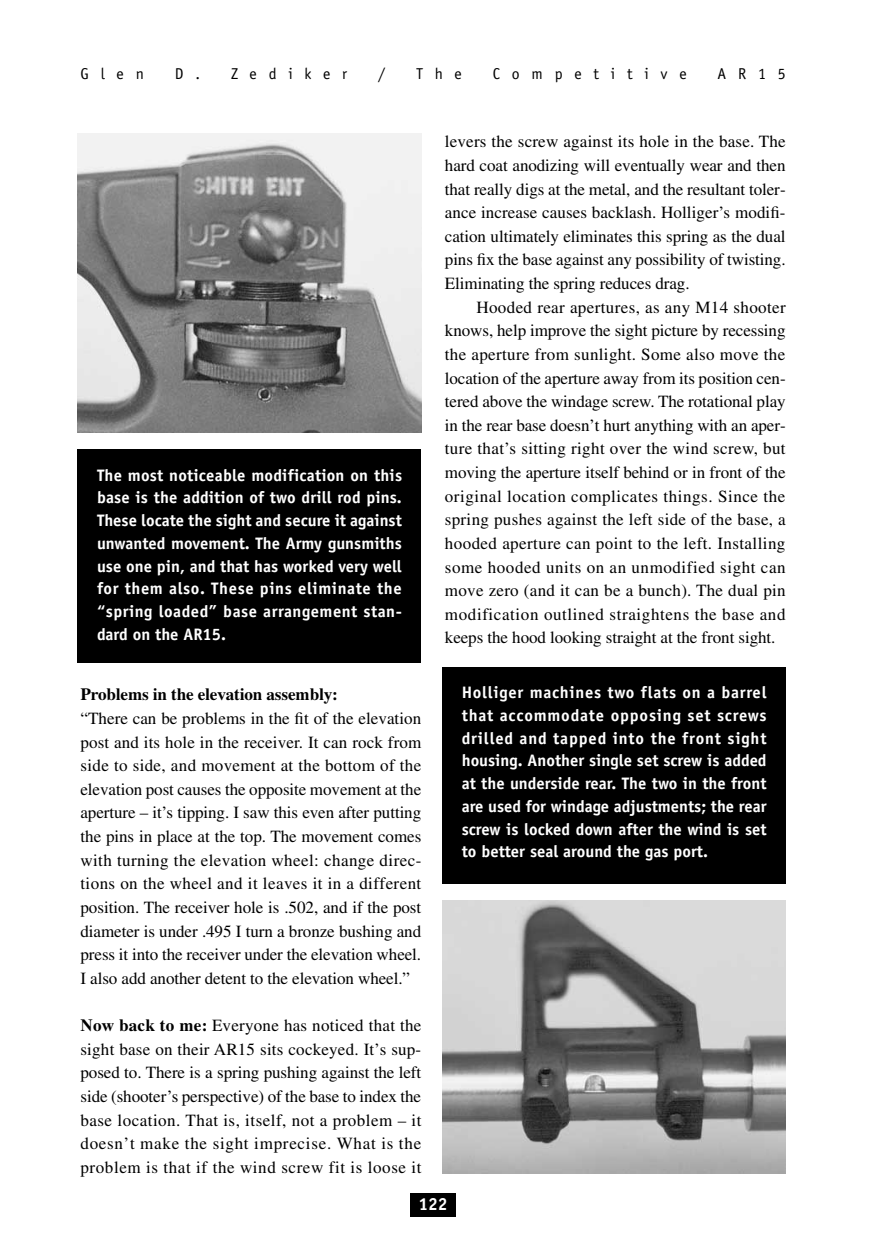
<style>
.page{position:relative;width:882px;height:1260px;background:#fff}
.page>*{position:absolute;margin:0;border:0;box-sizing:border-box;transform-origin:0 0}
.t1{font:700 17.5px "Officina Sans";color:#fff}
.t2{font:17.15px/23.6px "Times";letter-spacing:-.005em;color:#000;text-align:justify}
.t3{font:700 17.15px "Times";letter-spacing:-.005em;color:#000}
.t4{font:700 16.62px/22.8px "Officina Sans";color:#fff;text-align:justify}
.t5{font:15.75px "Officina Sans";letter-spacing:.75em;color:#000}
.s1{font-weight:700}
</style>
<div class="page">
<div style="left:411px;top:1193px;width:45px;height:24px;background:#000"></div>
<img style="left:78px;top:134px;width:343px;height:298px">
<div style="left:78px;top:449px;width:343px;height:214px;background:#000"></div>
<img style="left:443px;top:901px;width:343px;height:272px">
<div style="left:443px;top:667px;width:343px;height:217px;background:#000"></div>
<p class="t5" style="left:80px;top:67px;width:65px">Glen</p>
<p class="t5" style="left:175px;top:67px;width:174px">D. Zediker</p>
<p class="t5" style="left:378px;top:67px;width:8px">/</p>
<p class="t5" style="left:416px;top:67px;width:47px">The</p>
<p class="t5" style="left:493px;top:67px;width:195px">Competitive</p>
<p class="t5" style="left:718px;top:67px;width:70px">AR15</p>
<p class="t4" style="left:97px;top:465px;width:307px">The most noticeable modification on this base is the addition of two drill rod pins.<br>These locate the sight and secure it against unwanted movement. The Army gunsmiths use one pin, and that has worked very well for them also. These pins eliminate the “spring loaded” base arrangement stan&shy;dard on the AR15.</p>
<p class="t3" style="left:80px;top:688px;width:259px">Problems in the elevation assembly:</p>
<p class="t2" style="left:80px;top:708px;width:342px">“There can be problems in the fit of the elevation post and its hole in the receiver. It can rock from side to side, and movement at the bottom of the elevation post causes the opposite movement at the aperture – it’s tipping. I saw this even after putting the pins in place at the top. The movement comes with turning the elevation wheel: change direc&shy;tions on the wheel and it leaves it in a different position. The receiver hole is .502, and if the post diameter is under .495 I turn a bronze bushing and press it into the receiver under the elevation wheel.<br>I also add another detent to the elevation wheel.”</p>
<p class="t2" style="left:80px;top:1015px;width:343px"><span class="s1">Now back to me:</span> Everyone has noticed that the sight base on their AR15 sits cockeyed. It’s sup&shy;posed to. There is a spring pushing against the left side (shooter’s perspective) of the base to index the base location. That is, itself, not a problem – it doesn’t make the sight imprecise. What is the problem is that if the wind screw fit is loose it</p>
<p class="t2" style="left:445px;top:131px;width:342px">levers the screw against its hole in the base. The hard coat anodizing will eventually wear and then that really digs at the metal, and the resultant toler&shy;ance increase causes backlash. Holliger’s modifi&shy;cation ultimately eliminates this spring as the dual pins fix the base against any possibility of twisting.<br>Eliminating the spring reduces drag.</p>
<p class="t2" style="left:445px;top:297px;width:342px;text-indent:32px">Hooded rear apertures, as any M14 shooter knows, help improve the sight picture by recessing the aperture from sunlight. Some also move the location of the aperture away from its position cen&shy;tered above the windage screw. The rotational play in the rear base doesn’t hurt anything with an aper&shy;ture that’s sitting right over the wind screw, but moving the aperture itself behind or in front of the original location complicates things. Since the spring pushes against the left side of the base, a hooded aperture can point to the left. Installing some hooded units on an unmodified sight can move zero (and it can be a bunch). The dual pin modification outlined straightens the base and keeps the hood looking straight at the front sight.</p>
<p class="t4" style="left:462px;top:683px;width:306px">Holliger machines two flats on a barrel that accommodate opposing set screws drilled and tapped into the front sight housing. Another single set screw is added at the underside rear. The two in the front are used for windage adjustments; the rear screw is locked down after the wind is set to better seal around the gas port.</p>
<p class="t1" style="left:419px;top:1198px;width:31px">122</p>
</div>
